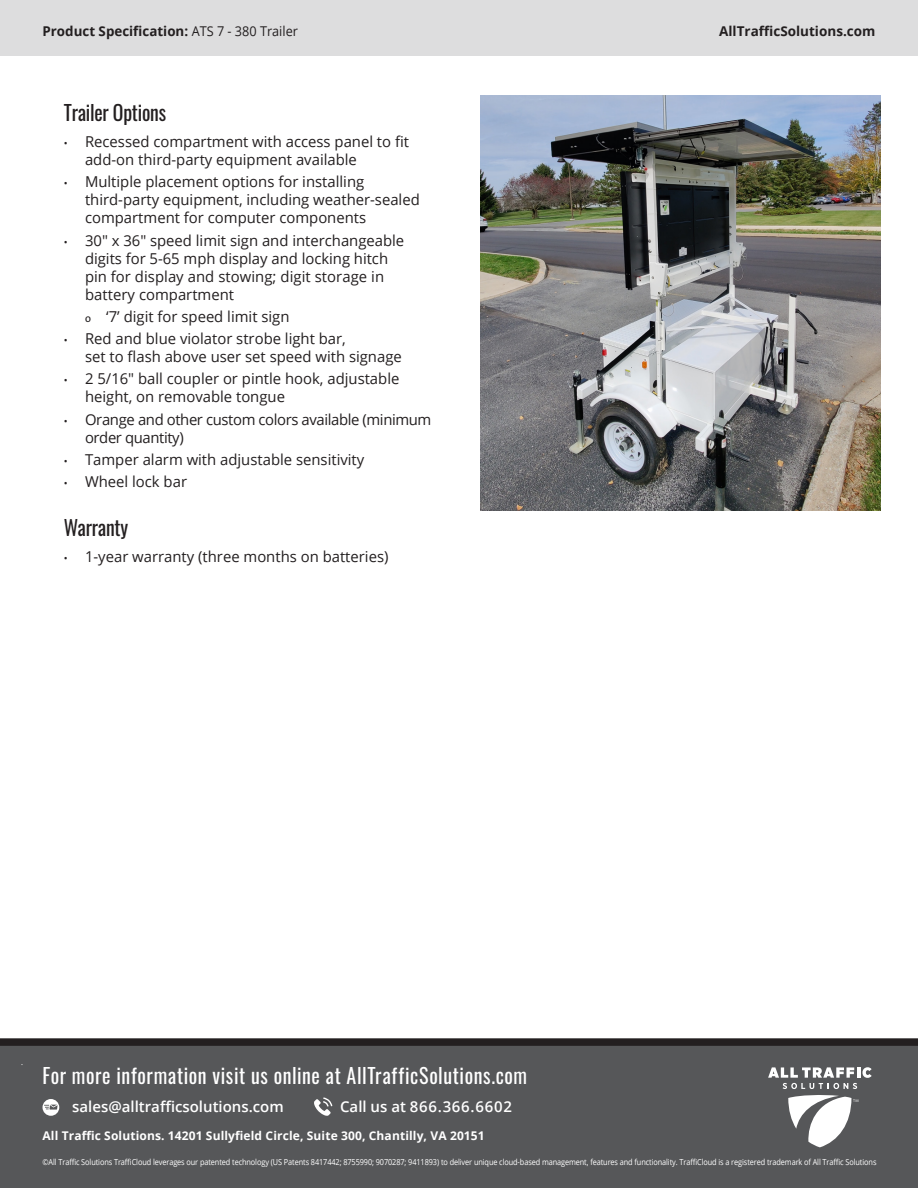
<style>
.page{position:relative;width:918px;height:1188px;background:#fff}
.page>*{position:absolute;margin:0;border:0;box-sizing:border-box;transform-origin:0 0}
.t1{font:21px "Oswald";letter-spacing:.03em;color:#fff;scale:.95 1}
.H2{font:21px "Oswald";letter-spacing:-.01em;color:#231f20;scale:.94 1}
.t2{font:15px/18px "Open Sans";color:#231f20}
.t3{font:15px/18px "Open Sans";letter-spacing:-.025em;color:#231f20}
.t4{font:600 15px "Open Sans";color:#fff}
.t5{font:600 15px "Open Sans";letter-spacing:.05em;color:#fff}
.t6{font:700 13.5px "Open Sans";color:#231f20}
.t7{font:700 12px "Open Sans";letter-spacing:.01em;color:#fff}
.t8{font:8.25px "Open Sans";letter-spacing:-.01em;color:#fff;scale:.89 1}
.s1{font-weight:400}
.s2{font-size:10.5px}
.s3{font-family:"Bitter";font-size:10.5px}
</style>
<div class="page">
<div style="left:0;top:1046px;width:918px;height:142px;background:#565759"></div>
<svg style="left:768px;top:1067px;width:104px;height:80px"></svg>
<div style="left:0;top:1038px;width:918px;height:8px;background:#231f20"></div>
<div style="left:0;top:0;width:918px;height:55px;background:#ddddde"></div>
<svg style="left:314px;top:1097px;width:18px;height:19px"></svg>
<svg style="left:43px;top:1099px;width:16px;height:17px"></svg>
<img style="left:481px;top:96px;width:399px;height:415px">
<p class="t6" style="left:43px;top:21px;width:257px">Product Specification: <span class="s1">ATS 7 - 380 Trailer</span></p>
<p class="t6" style="left:719px;top:21px;width:158px">AllTrafficSolutions.com</p>
<p class="H2" style="left:64px;top:93px;width:110px">Trailer Options</p>
<p class="t2" style="left:85px;top:132px;width:326px;text-indent:-21px"><span class="s2">•</span> Recessed compartment with access panel to fit add-on third-party equipment available</p>
<p class="t2" style="left:85px;top:173px;width:336px;text-indent:-21px"><span class="s2">•</span> Multiple placement options for installing third-party equipment, including weather-sealed compartment for computer components</p>
<p class="t2" style="left:85px;top:231px;width:321px;text-indent:-21px"><span class="s2">•</span> 30″ x 36″ speed limit sign and interchangeable digits for 5-65 mph display and locking hitch pin for display and stowing; digit storage in battery compartment</p>
<p class="t2" style="left:85px;top:307px;width:206px"><span class="s3">о</span> ‘7’ digit for speed limit sign</p>
<p class="t2" style="left:85px;top:329px;width:318px;text-indent:-21px"><span class="s2">•</span> Red and blue violator strobe light bar,<br>set to flash above user set speed with signage</p>
<p class="t2" style="left:85px;top:370px;width:316px;text-indent:-21px"><span class="s2">•</span> 2 5/16″ ball coupler or pintle hook, adjustable height, on removable tongue</p>
<p class="t3" style="left:85px;top:410px;width:348px;text-indent:-21px"><span class="s2">•</span> Orange and other custom colors available (minimum order quantity)</p>
<p class="t2" style="left:64px;top:450px;width:302px"><span class="s2">•</span> Tamper alarm with adjustable sensitivity</p>
<p class="t2" style="left:64px;top:472px;width:125px"><span class="s2">•</span> Wheel lock bar</p>
<p class="H2" style="left:64px;top:509px;width:70px">Warranty</p>
<p class="t2" style="left:64px;top:548px;width:326px"><span class="s2">•</span> 1-year warranty (three months on batteries)</p>
<p class="t8" style="left:21px;top:1056px;width:4px">.</p>
<p class="t1" style="left:43px;top:1057px;width:512px">For more information visit us online at AllTrafficSolutions.com</p>
<p class="t4" style="left:72px;top:1097px;width:213px">sales@alltrafficsolutions.com</p>
<p class="t5" style="left:340px;top:1097px;width:173px">Call us at 866.366.6602</p>
<p class="t7" style="left:43px;top:1127px;width:444px">All Traffic Solutions. 14201 Sullyfield Circle, Suite 300, Chantilly, VA 20151</p>
<p class="t8" style="left:43px;top:1156px;width:939px">©All Traffic Solutions TraffiCloud leverages our patented technology (US Patents 8417442; 8755990; 9070287; 9411893) to deliver unique cloud-based management, features and functionality. TraffiCloud is a registered trademark of All Traffic Solutions</p>
</div>
